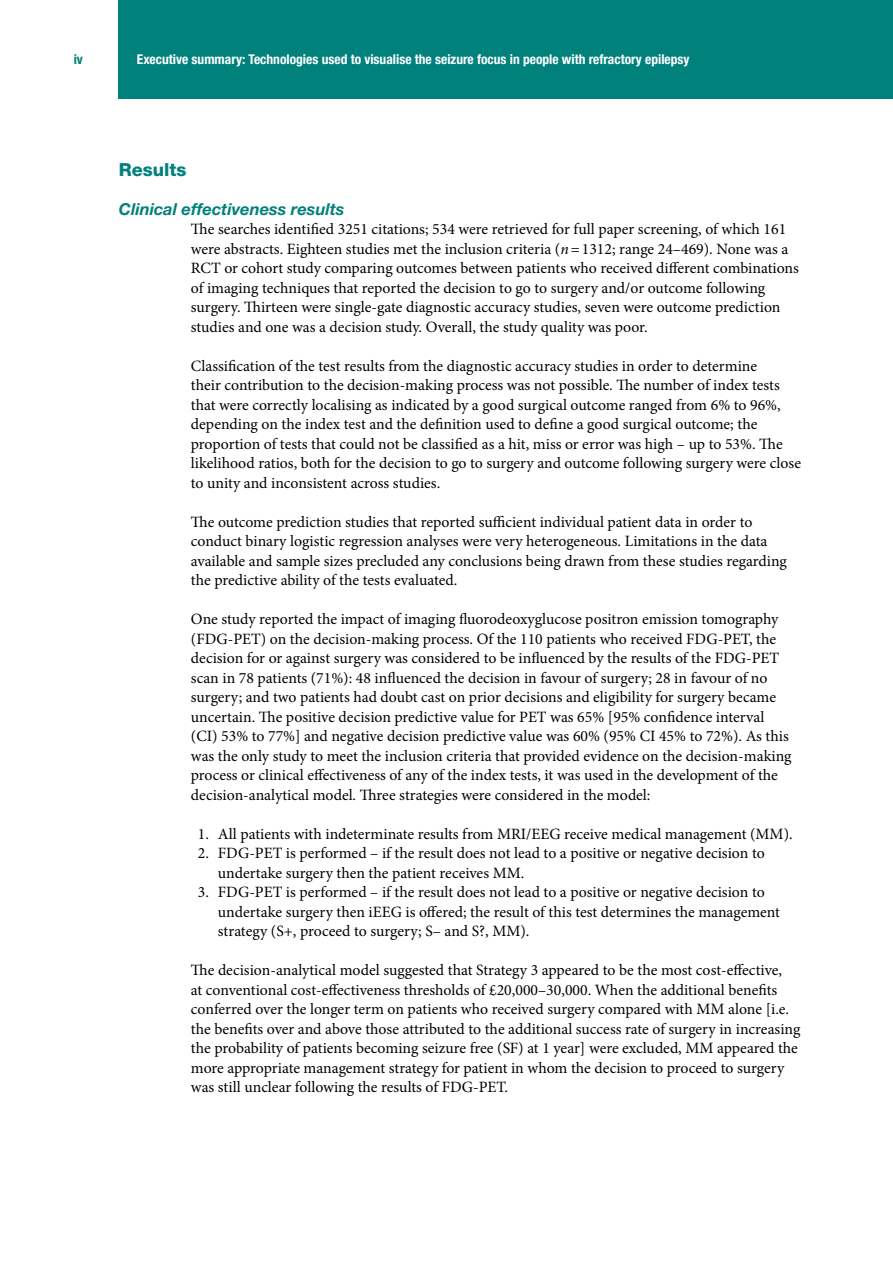
<style>
.page{position:relative;width:893px;height:1263px;background:#fff}
.page>*{position:absolute;margin:0;border:0;box-sizing:border-box;transform-origin:0 0}
.t1{font:800 18px "Helvetica Neue LT Pro";color:#00817b}
.t2{font:italic 700 16.5px "Helvetica Neue LT Pro";color:#00817b}
.t3{font:15.75px/19.5px "Minion Pro";color:#000}
.t4{font:700 condensed 13.5px "Helvetica Neue LT Pro";color:#fff}
.t5{font:700 condensed 13.5px "Helvetica Neue LT Pro";color:#00817b}
.s1{font-style:italic}
</style>
<div class="page">
<div style="left:119px;top:0;width:774px;height:99px;background:#00817b"></div>
<p class="t5" style="left:74px;top:51px;width:11px">iv</p>
<p class="t4" style="left:137px;top:51px;width:554px">Executive summary: Technologies used to visualise the seizure focus in people with refractory epilepsy</p>
<p class="t1" style="left:119px;top:158px;width:69px">Results</p>
<p class="t2" style="left:119px;top:198px;width:227px">Clinical effectiveness results</p>
<p class="t3" style="left:191px;top:219px;width:609px">The searches identified 3251 citations; 534 were retrieved for full paper screening, of which 161 were abstracts. Eighteen studies met the inclusion criteria (<span class="s1">n</span>=1312; range 24–469). None was a RCT or cohort study comparing outcomes between patients who received different combinations of imaging techniques that reported the decision to go to surgery and/or outcome following surgery. Thirteen were single-gate diagnostic accuracy studies, seven were outcome prediction studies and one was a decision study. Overall, the study quality was poor.</p>
<p class="t3" style="left:191px;top:356px;width:612px">Classification of the test results from the diagnostic accuracy studies in order to determine<br>their contribution to the decision-making process was not possible. The number of index tests that were correctly localising as indicated by a good surgical outcome ranged from 6% to 96%, depending on the index test and the definition used to define a good surgical outcome; the proportion of tests that could not be classified as a hit, miss or error was high – up to 53%. The likelihood ratios, both for the decision to go to surgery and outcome following surgery were close to unity and inconsistent across studies.</p>
<p class="t3" style="left:191px;top:512px;width:597px">The outcome prediction studies that reported sufficient individual patient data in order to conduct binary logistic regression analyses were very heterogeneous. Limitations in the data available and sample sizes precluded any conclusions being drawn from these studies regarding the predictive ability of the tests evaluated.</p>
<p class="t3" style="left:191px;top:609px;width:602px">One study reported the impact of imaging fluorodeoxyglucose positron emission tomography (FDG-PET) on the decision-making process. Of the 110 patients who received FDG-PET, the decision for or against surgery was considered to be influenced by the results of the FDG-PET scan in 78 patients (71%): 48 influenced the decision in favour of surgery; 28 in favour of no surgery; and two patients had doubt cast on prior decisions and eligibility for surgery became uncertain. The positive decision predictive value for PET was 65% [95% confidence interval (CI) 53% to 77%] and negative decision predictive value was 60% (95% CI 45% to 72%). As this was the only study to meet the inclusion criteria that provided evidence on the decision-making process or clinical effectiveness of any of the index tests, it was used in the development of the decision-analytical model. Three strategies were considered in the model:</p>
<p class="t3" style="left:198px;top:824px;width:596px">1. All patients with indeterminate results from MRI/EEG receive medical management (MM).</p>
<p class="t3" style="left:218px;top:843px;width:548px;text-indent:-20px">2. FDG-PET is performed – if the result does not lead to a positive or negative decision to undertake surgery then the patient receives MM.</p>
<p class="t3" style="left:218px;top:882px;width:564px;text-indent:-20px">3. FDG-PET is performed – if the result does not lead to a positive or negative decision to undertake surgery then iEEG is offered; the result of this test determines the management strategy (S+, proceed to surgery; S– and S?, MM).</p>
<p class="t3" style="left:191px;top:960px;width:611px">The decision-analytical model suggested that Strategy 3 appeared to be the most cost-effective,<br>at conventional cost-effectiveness thresholds of £20,000–30,000. When the additional benefits conferred over the longer term on patients who received surgery compared with MM alone [i.e. the benefits over and above those attributed to the additional success rate of surgery in increasing the probability of patients becoming seizure free (SF) at 1 year] were excluded, MM appeared the more appropriate management strategy for patient in whom the decision to proceed to surgery was still unclear following the results of FDG-PET.</p>
</div>
